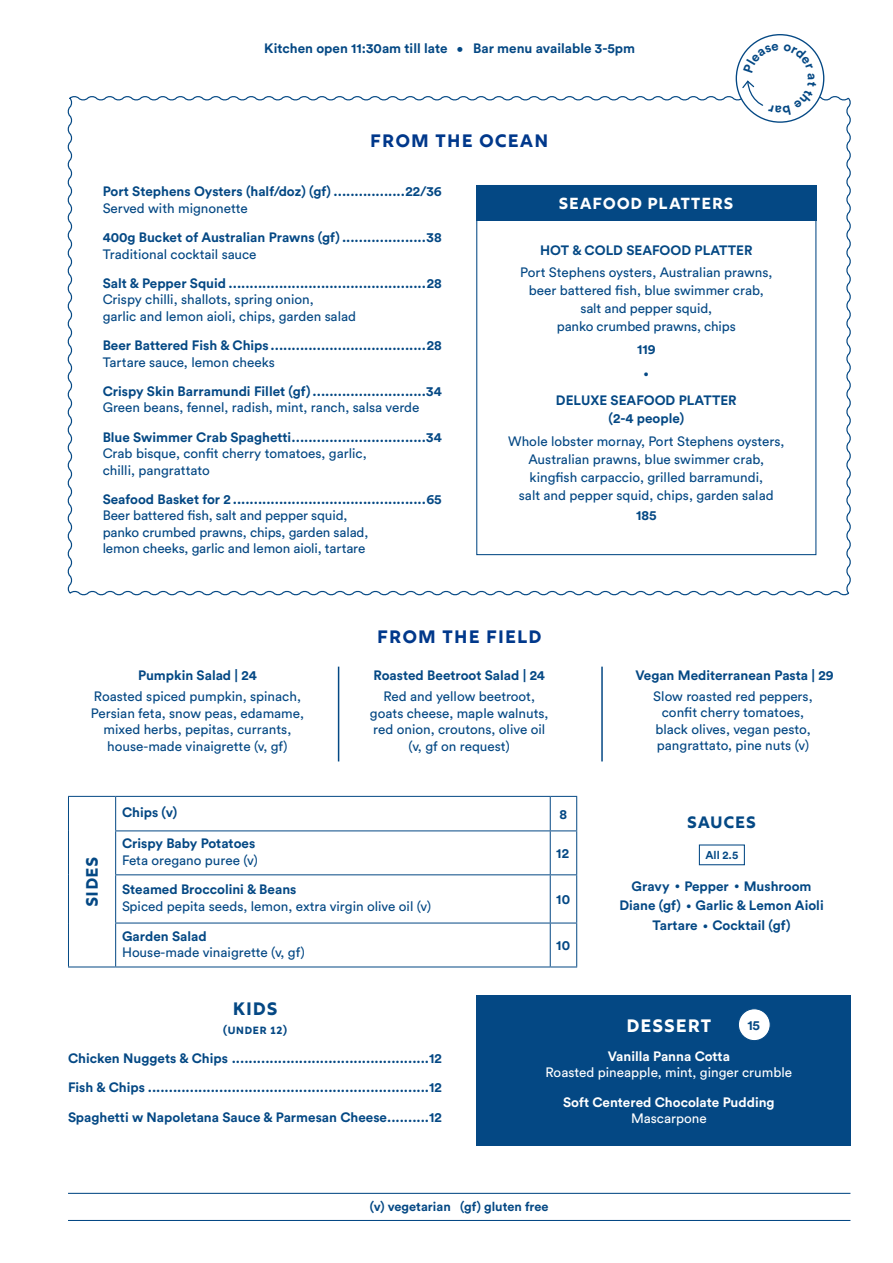
<style>
.page{position:relative;width:893px;height:1263px;background:#fff}
.page>*{position:absolute;margin:0;border:0;box-sizing:border-box;transform-origin:0 0}
.Section_Heading{font:18px "Rig Bold Face";letter-spacing:.02em;color:#00388b}
.Section_Heading-2{font:18px "Rig Bold Face";letter-spacing:.02em;color:#fff}
.Section_Heading-3{font:18px "Rig Bold Face";color:#044884}
.Section_Heading-4{font:16.5px "Rig Bold Face";letter-spacing:.01em;color:#044884}
.Section_Heading-5{font:16.05px "Rig Bold Face";letter-spacing:.01em;color:#fff}
.Body_Copy_Descriptio{font:700 13.5px/16.5px "Circular Std";color:#044884}
.Body_Copy_Descriptio-2{font:13.5px/16.5px "Circular Std";color:#044884;text-align:center}
.Body_Copy_Descriptio-3{font:700 13.5px "Circular Std";color:#fff}
.Body_Copy_Descriptio-4{font:13.5px "Circular Std";color:#fff}
.Prices{font:700 13.5px "Circular Std";color:#044884}
.Body_Copy_Regular{font:700 13.5px "Circular Std";color:#044884}
.Body_Copy_Descriptio-5{font:700 12.75px "Circular Std";color:#044884}
.Body_Copy_Regular-2{font:700 11.25px "Circular Std";color:#044884}
.Section_Heading-6{font:10.5px "Rig Bold Face";letter-spacing:.01em;color:#044884}
.Body_Copy_Descriptio-6{font:700 9px "Circular Std";color:#044884}
.s1{font-size:12px}
.s2{font-weight:400}
.s3{font-size:9px}
</style>
<div class="page">
<svg style="left:67px;top:94px;width:784px;height:502px"></svg>
<div style="left:476px;top:995px;width:374px;height:150px;background:#044884"></div>
<hr style="left:68px;top:797px;width:1px;height:34px;background:#044884">
<hr style="left:68px;top:831px;width:1px;height:44px;background:#044884">
<hr style="left:68px;top:875px;width:1px;height:48px;background:#044884">
<hr style="left:68px;top:923px;width:1px;height:43px;background:#044884">
<hr style="left:68px;top:796px;width:48px;height:1px;background:#044884">
<hr style="left:115px;top:797px;width:1px;height:33px;background:#044884">
<hr style="left:116px;top:796px;width:434px;height:1px;background:#044884">
<hr style="left:550px;top:797px;width:1px;height:33px;background:#044884">
<svg style="left:550px;top:796px;width:27px;height:1px"></svg>
<hr style="left:576px;top:797px;width:1px;height:33px;background:#044884">
<hr style="left:68px;top:966px;width:48px;height:1px;background:#044884">
<hr style="left:115px;top:831px;width:1px;height:43px;background:#044884">
<hr style="left:115px;top:875px;width:1px;height:47px;background:#044884">
<hr style="left:115px;top:923px;width:1px;height:43px;background:#044884">
<hr style="left:115px;top:830px;width:435px;height:1px;background:#044884">
<hr style="left:115px;top:874px;width:435px;height:1px;background:#044884">
<hr style="left:115px;top:922px;width:435px;height:1px;background:#044884">
<hr style="left:116px;top:966px;width:434px;height:1px;background:#044884">
<hr style="left:550px;top:831px;width:1px;height:43px;background:#044884">
<hr style="left:550px;top:875px;width:1px;height:47px;background:#044884">
<hr style="left:550px;top:923px;width:1px;height:43px;background:#044884">
<svg style="left:550px;top:830px;width:27px;height:1px"></svg>
<hr style="left:576px;top:831px;width:1px;height:43px;background:#044884">
<hr style="left:576px;top:875px;width:1px;height:47px;background:#044884">
<hr style="left:576px;top:923px;width:1px;height:43px;background:#044884">
<svg style="left:550px;top:874px;width:27px;height:1px"></svg>
<svg style="left:550px;top:922px;width:27px;height:1px"></svg>
<svg style="left:550px;top:966px;width:27px;height:1px"></svg>
<div style="left:738px;top:1009px;width:32px;height:31px;background:#fff;border-radius:50%"></div>
<div style="left:738px;top:1008px;width:33px;height:33px;border:1px solid #044884;border-radius:50%"></div>
<div style="left:699px;top:844px;width:46px;height:21px;background:#fff;border:1px solid #044884"></div>
<hr style="left:338px;top:667px;width:1px;height:94px;background:#044884">
<hr style="left:601px;top:667px;width:2px;height:94px;background:#044884">
<svg style="left:736px;top:35px;width:88px;height:87px"></svg>
<hr style="left:68px;top:1220px;width:782px;height:1px;background:#044884">
<hr style="left:68px;top:1193px;width:782px;height:1px;background:#044884">
<div style="left:476px;top:185px;width:340px;height:35px;background:#044884"></div>
<svg style="left:741px;top:43px;width:75px;height:73px"></svg>
<p class="Body_Copy_Descriptio" style="left:264px;top:40px;width:372px">Kitchen open 11:30am till late <span class="s1">•</span> Bar menu available 3-5pm</p>
<p class="Section_Heading" style="left:370px;top:130px;width:180px">FROM THE OCEAN</p>
<p class="Body_Copy_Descriptio" style="left:103px;top:183px;width:341px">Port Stephens Oysters (half/doz) (gf) .................22/36<br><span class="s2">Served with mignonette</span></p>
<p class="Body_Copy_Descriptio" style="left:103px;top:229px;width:341px">400g Bucket of Australian Prawns (gf) ....................38<br><span class="s2">Traditional cocktail sauce</span></p>
<p class="Body_Copy_Descriptio" style="left:103px;top:275px;width:341px">Salt &amp; Pepper Squid ...............................................28</p>
<p class="Body_Copy_Descriptio-2" style="left:103px;top:291px;width:255px;text-align:left">Crispy chilli, shallots, spring onion,<br>garlic and lemon aioli, chips, garden salad</p>
<p class="Body_Copy_Descriptio" style="left:103px;top:337px;width:341px">Beer Battered Fish &amp; Chips .....................................28</p>
<p class="Body_Copy_Descriptio-2" style="left:103px;top:353px;width:174px">Tartare sauce, lemon cheeks</p>
<p class="Body_Copy_Descriptio" style="left:103px;top:383px;width:341px">Crispy Skin Barramundi Fillet (gf) ...........................34</p>
<p class="Body_Copy_Descriptio-2" style="left:103px;top:399px;width:318px">Green beans, fennel, radish, mint, ranch, salsa verde</p>
<p class="Body_Copy_Descriptio" style="left:103px;top:428px;width:341px">Blue Swimmer Crab Spaghetti................................34</p>
<p class="Body_Copy_Descriptio-2" style="left:103px;top:445px;width:265px;text-align:left">Crab bisque, confit cherry tomatoes, garlic, chilli, pangrattato</p>
<p class="Body_Copy_Descriptio" style="left:103px;top:491px;width:341px">Seafood Basket for 2 ..............................................65</p>
<p class="Body_Copy_Descriptio-2" style="left:103px;top:507px;width:267px;text-align:left">Beer battered fish, salt and pepper squid, panko crumbed prawns, chips, garden salad, lemon cheeks, garlic and lemon aioli, tartare</p>
<p class="Section_Heading-5" style="left:559px;top:193px;width:177px">SEAFOOD PLATTERS</p>
<p class="Body_Copy_Descriptio" style="left:540px;top:242px;width:214px">HOT &amp; COLD SEAFOOD PLATTER</p>
<p class="Body_Copy_Descriptio-2" style="left:520px;top:264px;width:254px;line-height:18px">Port Stephens oysters, Australian prawns, beer battered fish, blue swimmer crab, salt and pepper squid,<br>panko crumbed prawns, chips</p>
<p class="Body_Copy_Descriptio" style="left:637px;top:340px;width:20px">119</p>
<p class="Body_Copy_Descriptio-6" style="left:644px;top:368px;width:6px">•</p>
<p class="Body_Copy_Descriptio" style="left:556px;top:392px;width:182px">DELUXE SEAFOOD PLATTER</p>
<p class="Body_Copy_Descriptio" style="left:609px;top:410px;width:77px">(2-4 people)</p>
<p class="Body_Copy_Descriptio-2" style="left:508px;top:432px;width:278px;line-height:18px">Whole lobster mornay, Port Stephens oysters, Australian prawns, blue swimmer crab, kingfish carpaccio, grilled barramundi,<br>salt and pepper squid, chips, garden salad</p>
<p class="Body_Copy_Descriptio" style="left:636px;top:507px;width:22px">185</p>
<p class="Body_Copy_Descriptio" style="left:138px;top:667px;width:120px">Pumpkin Salad | 24</p>
<p class="Body_Copy_Descriptio-2" style="left:91px;top:688px;width:214px">Roasted spiced pumpkin, spinach, Persian feta, snow peas, edamame, mixed herbs, pepitas, currants, house-made vinaigrette (v, gf)</p>
<p class="Section_Heading" style="left:377px;top:626px;width:166px">FROM THE FIELD</p>
<p class="Body_Copy_Descriptio" style="left:373px;top:667px;width:173px">Roasted Beetroot Salad | 24</p>
<p class="Body_Copy_Descriptio-2" style="left:370px;top:688px;width:180px">Red and yellow beetroot, goats cheese, maple walnuts, red onion, croutons, olive oil (v, gf on request)</p>
<p class="Section_Heading-4" style="left:82px;top:907px;width:52px;rotate:-90deg">SIDES</p>
<p class="Body_Copy_Descriptio" style="left:122px;top:804px;width:57px">Chips (v)</p>
<p class="Prices" style="left:559px;top:806px;width:9px">8</p>
<p class="Body_Copy_Descriptio" style="left:122px;top:835px;width:135px">Crispy Baby Potatoes</p>
<p class="Body_Copy_Descriptio-2" style="left:122px;top:852px;width:137px">Feta oregano puree (v)</p>
<p class="Prices" style="left:556px;top:845px;width:14px">12</p>
<p class="Body_Copy_Descriptio" style="left:122px;top:881px;width:176px">Steamed Broccolini &amp; Beans</p>
<p class="Body_Copy_Descriptio-2" style="left:122px;top:898px;width:311px">Spiced pepita seeds, lemon, extra virgin olive oil (v)</p>
<p class="Body_Copy_Descriptio" style="left:122px;top:927px;width:86px">Garden Salad</p>
<p class="Body_Copy_Descriptio-2" style="left:122px;top:944px;width:184px">House-made vinaigrette (v, gf)</p>
<p class="Prices" style="left:556px;top:891px;width:15px">10</p>
<p class="Prices" style="left:556px;top:937px;width:15px">10</p>
<p class="Body_Copy_Descriptio" style="left:635px;top:667px;width:200px">Vegan Mediterranean Pasta | 29</p>
<p class="Body_Copy_Descriptio-2" style="left:653px;top:687px;width:161px">Slow roasted red peppers, confit cherry tomatoes, black olives, vegan pesto, pangrattato, pine nuts (v)</p>
<p class="Section_Heading-4" style="left:687px;top:812px;width:71px">SAUCES</p>
<p class="Body_Copy_Regular-2" style="left:705px;top:848px;width:34px">All 2.5</p>
<p class="Body_Copy_Descriptio" style="left:632px;top:877px;width:181px">Gravy <span class="s3">•</span> Pepper <span class="s3">•</span> Mushroom</p>
<p class="Body_Copy_Descriptio" style="left:619px;top:897px;width:206px">Diane (gf) <span class="s3">•</span> Garlic &amp; Lemon Aioli</p>
<p class="Body_Copy_Descriptio" style="left:653px;top:917px;width:139px">Tartare <span class="s3">•</span> Cocktail (gf)</p>
<p class="Section_Heading-3" style="left:232px;top:997px;width:47px">KIDS</p>
<p class="Section_Heading-6" style="left:223px;top:1024px;width:66px">(UNDER 12)</p>
<p class="Body_Copy_Descriptio" style="left:68px;top:1050px;width:375px">Chicken Nuggets &amp; Chips ...............................................12</p>
<p class="Body_Copy_Descriptio" style="left:68px;top:1079px;width:375px">Fish &amp; Chips ...................................................................12</p>
<p class="Body_Copy_Descriptio" style="left:68px;top:1108px;width:375px">Spaghetti w Napoletana Sauce &amp; Parmesan Cheese..........12</p>
<p class="Section_Heading-2" style="left:626px;top:1014px;width:87px">DESSERT</p>
<p class="Body_Copy_Descriptio-3" style="left:608px;top:1047px;width:124px">Vanilla Panna Cotta</p>
<p class="Body_Copy_Descriptio-4" style="left:545px;top:1064px;width:248px">Roasted pineapple, mint, ginger crumble</p>
<p class="Body_Copy_Descriptio-3" style="left:563px;top:1093px;width:213px">Soft Centered Chocolate Pudding</p>
<p class="Body_Copy_Descriptio-4" style="left:631px;top:1110px;width:77px">Mascarpone</p>
<p class="Body_Copy_Regular" style="left:748px;top:1016px;width:14px">15</p>
<p class="Body_Copy_Descriptio-5" style="left:370px;top:1198px;width:180px">(v) vegetarian (gf) gluten free</p>
</div>
